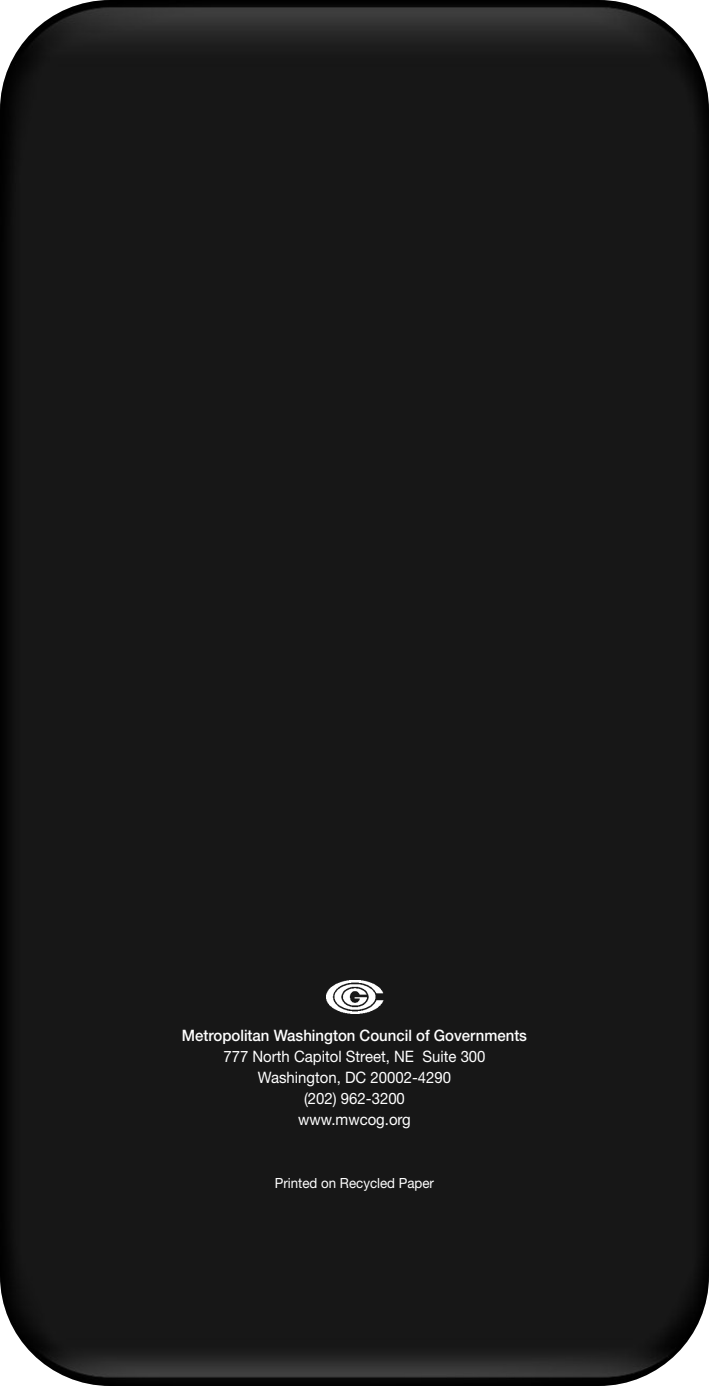
<style>
.page{position:relative;width:709px;height:1386px;background:#fff}
.page>*{position:absolute;margin:0;border:0;box-sizing:border-box;transform-origin:0 0}
.t1{font:15.75px/21px "Helvetica Neue LT Std";color:#fff;text-align:center;scale:.95 1}
.t2{font:500 15.75px "Helvetica Neue LT Std";color:#fff;scale:.95 1}
.t3{font:14px "Helvetica Neue LT Std";color:#fff;scale:.95 1}
</style>
<div class="page">
<img style="left:0;top:0;width:709px;height:1386px;border-radius:110px">
<img style="left:326px;top:981px;width:57px;height:33px">
<p class="t2" style="left:182px;top:1030px;width:365px">Metropolitan Washington Council of Governments</p>
<p class="t1" style="left:223px;top:1048px;width:277px">777 North Capitol Street, NE Suite 300<br>Washington, DC 20002-4290<br>(202) 962-3200<br>www.mwcog.org</p>
<p class="t3" style="left:275px;top:1178px;width:169px">Printed on Recycled Paper</p>
</div>
